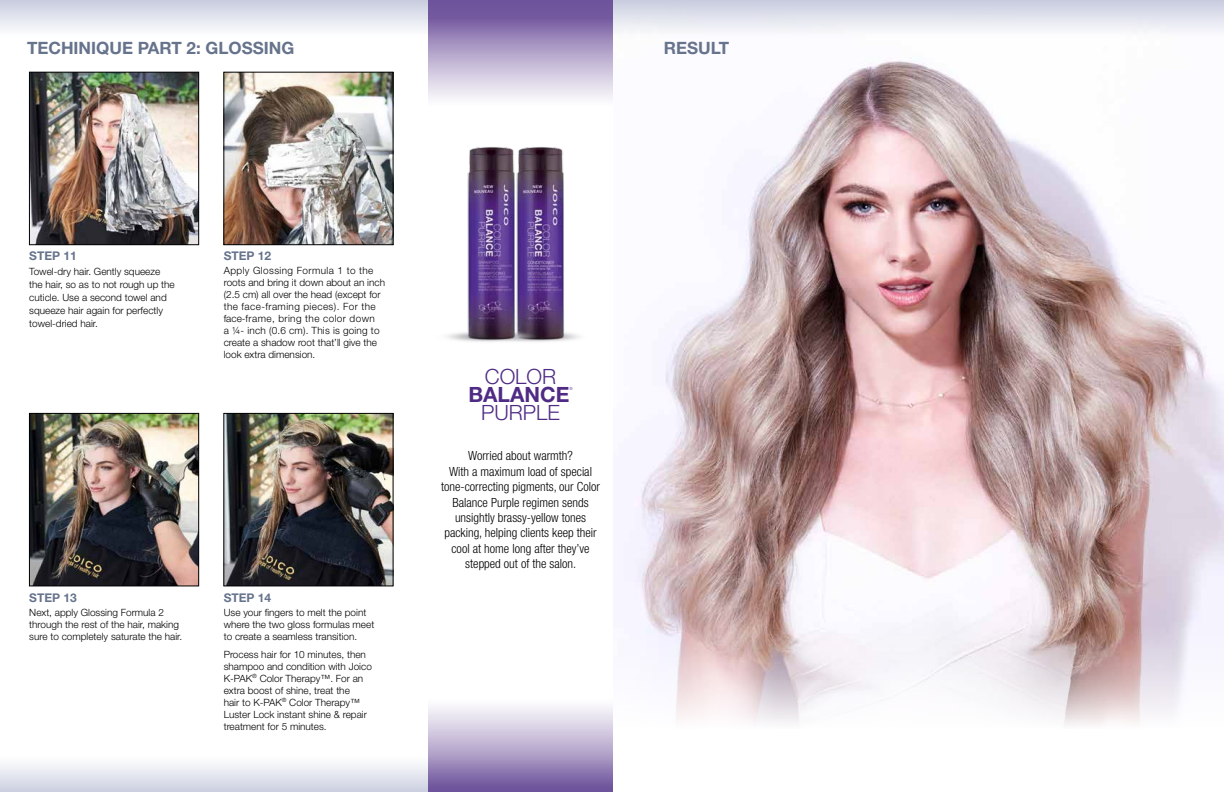
<style>
.page{position:relative;width:1224px;height:792px;background:#fff}
.page>*{position:absolute;margin:0;border:0;box-sizing:border-box;transform-origin:0 0}
.t1{font:300 21.1px "Helvetica Neue LT Std";color:#4f2b85}
.t2{font:700 21.1px "Helvetica Neue LT Std";color:#4f2b85}
.t3{font:700 17px "Helvetica Neue LT Std";color:#66738c}
.t4{font:700 17px "Helvetica Neue LT Std";color:#67728c}
.t5{font:300 condensed 12.6px/15.5px "Helvetica Neue LT Std";color:#000;text-align:center}
.t6{font:700 12px "Helvetica Neue LT Std";color:#66738c}
.t7{font:300 10px/12px "Helvetica Neue LT Std";color:#000}
.t8{font:300 condensed 4.1px "Helvetica Neue LT Std";color:#4f2b85}
</style>
<div class="page">
<img style="left:623px;top:58px;width:601px;height:528px">
<div style="left:0;top:742px;width:613px;height:50px;background:linear-gradient(to bottom,#fff,#d1d4e3)"></div>
<div style="left:0;top:0;width:1224px;height:51px;background:linear-gradient(to bottom,#cdd0e1,#fff)"></div>
<svg style="left:634px;top:586px;width:590px;height:140px"></svg>
<img style="left:31px;top:415px;width:166px;height:169px">
<div style="left:29px;top:413px;width:170px;height:173px;border:1px solid #010202"></div>
<img style="left:31px;top:74px;width:166px;height:169px">
<div style="left:29px;top:72px;width:170px;height:173px;border:1px solid #010202"></div>
<img style="left:226px;top:415px;width:165px;height:169px">
<div style="left:224px;top:413px;width:169px;height:173px;border:1px solid #010202"></div>
<img style="left:226px;top:74px;width:165px;height:169px">
<div style="left:224px;top:72px;width:169px;height:173px;border:1px solid #010202"></div>
<svg style="left:428px;top:707px;width:185px;height:85px"></svg>
<svg style="left:428px;top:0;width:185px;height:99px"></svg>
<img style="left:447px;top:147px;width:125px;height:195px">
<h2 class="t3" style="left:27px;top:37px;width:269px">TECHINIQUE PART 2: GLOSSING</h2>
<h2 class="t4" style="left:664px;top:37px;width:67px">RESULT</h2>
<p class="t6" style="left:29px;top:248px;width:49px">STEP 11</p>
<p class="t7" style="left:29px;top:265px;width:147px;line-height:13px">Towel-dry hair. Gently squeeze the hair, so as to not rough up the cuticle. Use a second towel and squeeze hair again for perfectly towel-dried hair.</p>
<p class="t6" style="left:224px;top:248px;width:49px">STEP 12</p>
<p class="t7" style="left:224px;top:264px;width:163px">Apply Glossing Formula 1 to the roots and bring it down about an inch (2.5 cm) all over the head (except for the face-framing pieces). For the face-frame, bring the color down<br>a ¼- inch (0.6 cm). This is going to create a shadow root that’ll give the look extra dimension.</p>
<p class="t6" style="left:29px;top:590px;width:49px">STEP 13</p>
<p class="t7" style="left:29px;top:606px;width:155px">Next, apply Glossing Formula 2 through the rest of the hair, making sure to completely saturate the hair.</p>
<p class="t6" style="left:224px;top:590px;width:49px">STEP 14</p>
<p class="t7" style="left:224px;top:606px;width:152px">Use your fingers to melt the point where the two gloss formulas meet to create a seamless transition.</p>
<p class="t7" style="left:224px;top:648px;width:150px">Process hair for 10 minutes, then shampoo and condition with Joico<br>K-PAK<sup>®</sup> Color Therapy™. For an extra boost of shine, treat the<br>hair to K-PAK<sup>®</sup> Color Therapy™<br>Luster Lock instant shine &amp; repair treatment for 5 minutes.</p>
<h1 class="t1" style="left:485px;top:364px;width:73px">COLOR</h1>
<h1 class="t2" style="left:468px;top:382px;width:103px">BALANCE</h1>
<p class="t8" style="left:569px;top:386px;width:5px">®</p>
<h1 class="t1" style="left:481px;top:400px;width:80px">PURPLE</h1>
<p class="t5" style="left:441px;top:448px;width:160px">Worried about warmth?<br>With a maximum load of special tone-correcting pigments, our Color<br>Balance Purple regimen sends unsightly brassy-yellow tones packing, helping clients keep their cool at home long after they’ve stepped out of the salon.</p>
</div>
